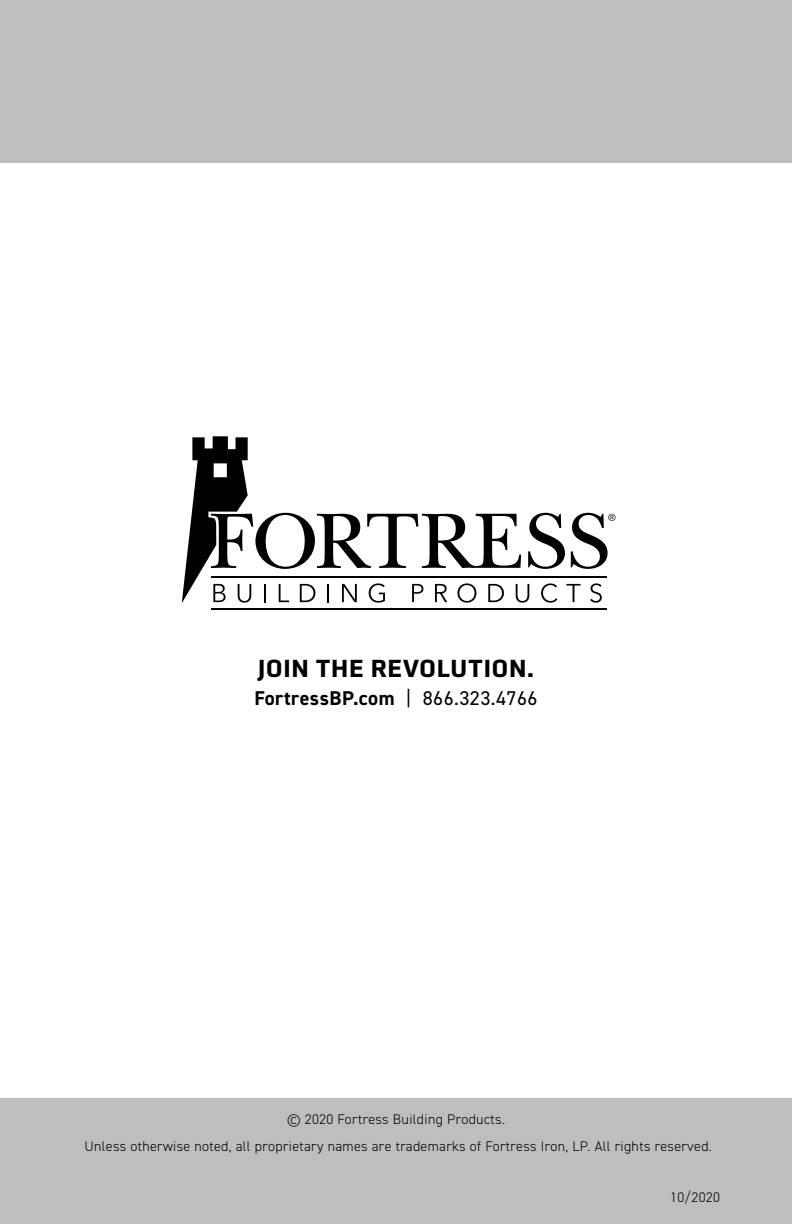
<style>
.page{position:relative;width:792px;height:1224px;background:#fff}
.page>*{position:absolute;margin:0;border:0;box-sizing:border-box;transform-origin:0 0}
.t1{font:700 24px "Utility Pro";letter-spacing:.035em;color:#000}
.t2{font:700 20px "DIN2014";letter-spacing:.025em;color:#000}
.t3{font:300 14px "DIN2014";letter-spacing:.025em;color:#000}
.s1{font-weight:400}
</style>
<div class="page">
<div style="left:0;top:1098px;width:792px;height:126px;background:#bcbec0"></div>
<div style="left:0;top:0;width:792px;height:163px;background:#bcbec0"></div>
<hr style="left:211px;top:609px;width:396px;height:1px;background:#000">
<svg style="left:182px;top:436px;width:433px;height:167px"></svg>
<h1 class="t1" style="left:258px;top:648px;width:278px">JOIN THE REVOLUTION.</h1>
<h2 class="t2" style="left:254px;top:684px;width:285px">FortressBP.com <span class="s1">| 866.323.4766</span></h2>
<p class="t3" style="left:287px;top:1111px;width:219px">© 2020 Fortress Building Products.</p>
<p class="t3" style="left:84px;top:1137px;width:629px">Unless otherwise noted, all proprietary names are trademarks of Fortress Iron, LP. All rights reserved.</p>
<p class="t3" style="left:670px;top:1188px;width:51px">10/2020</p>
</div>
